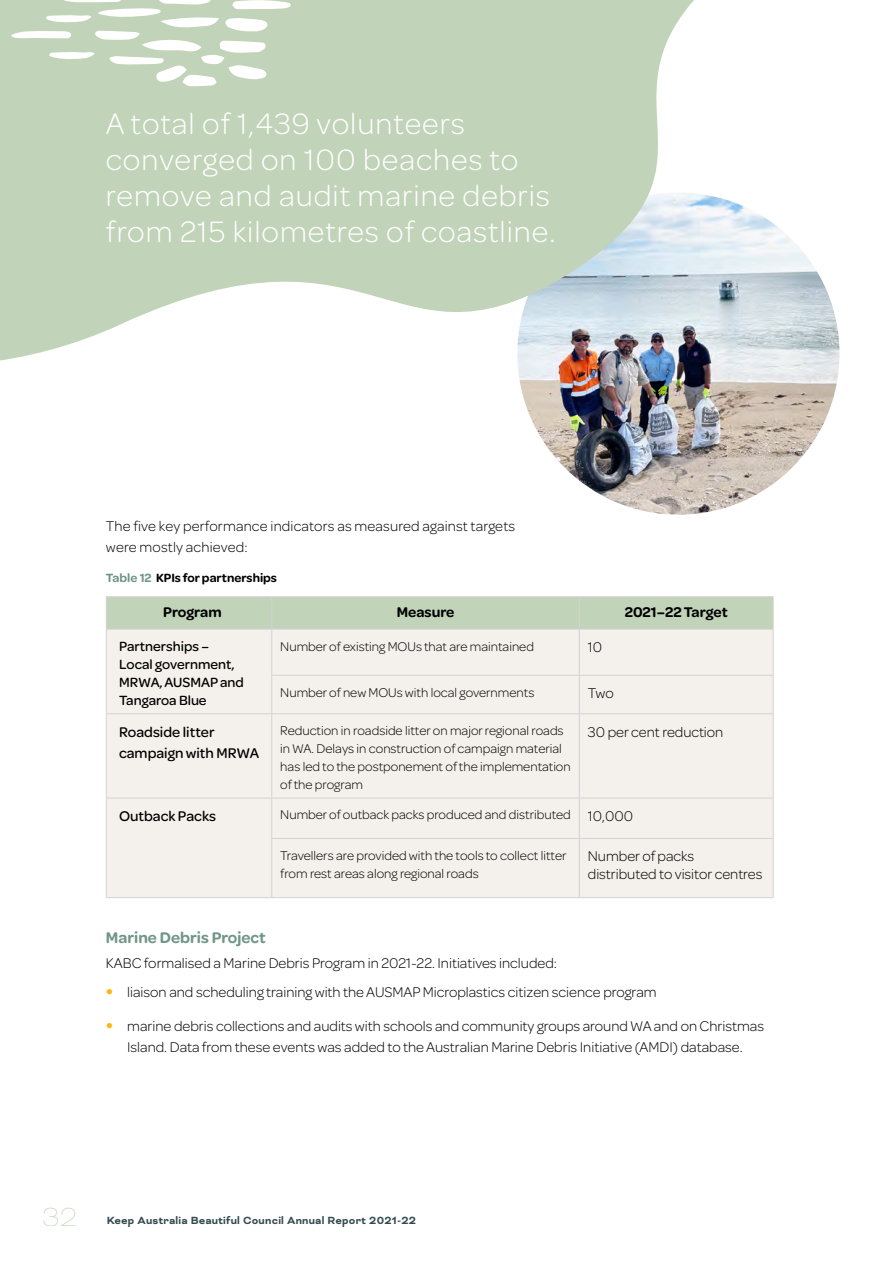
<style>
.page{position:relative;width:893px;height:1263px;background:#fff}
.page>*{position:absolute;margin:0;border:0;box-sizing:border-box;transform-origin:0 0}
.Diagram_heading{font:300 31.5px/36px "Omnes";letter-spacing:.03em;color:#fff}
.t1{font:100 30px "Bicyclette";color:#c1d3b8}
.Sub_sub{font:600 16.5px "Omnes";color:#709687}
.Text{font:300 15px/21px "Omnes";color:#000}
.Text-2{font:500 15px/21px "Omnes";color:#000}
.Text-3{font:600 15px "Omnes";color:#000}
.Text-4{font:500 14.25px/18px "Omnes";color:#000}
.Italic_9pt{font:300 13.5px/18px "Omnes";color:#000}
.Sub_sub-2{font:600 12.75px "Omnes";color:#000}
.t2{font:700 12px "Bicyclette";letter-spacing:.02em;color:#344a50}
.s1{color:#709687}
.s2{font-family:"Helvetica Neue LT Std";font-weight:100;font-stretch:condensed;color:#fdb913}
</style>
<div class="page">
<div style="left:107px;top:597px;width:666px;height:32px;background:#c1d3b8"></div>
<div style="left:107px;top:630px;width:666px;height:267px;background:#f4f0ec"></div>
<hr style="left:106px;top:596px;width:166px;height:1px;background:#d1d3d4">
<hr style="left:106px;top:597px;width:1px;height:32px;background:#d1d3d4">
<hr style="left:272px;top:596px;width:307px;height:1px;background:#d1d3d4">
<hr style="left:271px;top:597px;width:1px;height:32px;background:#d1d3d4">
<hr style="left:579px;top:596px;width:194px;height:1px;background:#d1d3d4">
<hr style="left:579px;top:597px;width:1px;height:32px;background:#d1d3d4">
<hr style="left:773px;top:597px;width:1px;height:32px;background:#d1d3d4">
<hr style="left:106px;top:629px;width:166px;height:1px;background:#d1d3d4">
<hr style="left:106px;top:629px;width:1px;height:46px;background:#d1d3d4">
<hr style="left:272px;top:629px;width:307px;height:1px;background:#d1d3d4">
<hr style="left:271px;top:629px;width:1px;height:46px;background:#d1d3d4">
<hr style="left:579px;top:629px;width:194px;height:1px;background:#d1d3d4">
<hr style="left:579px;top:629px;width:1px;height:46px;background:#d1d3d4">
<hr style="left:773px;top:629px;width:1px;height:46px;background:#d1d3d4">
<hr style="left:106px;top:675px;width:1px;height:38px;background:#d1d3d4">
<hr style="left:271px;top:675px;width:308px;height:1px;background:#d1d3d4">
<hr style="left:271px;top:676px;width:1px;height:37px;background:#d1d3d4">
<hr style="left:579px;top:675px;width:194px;height:1px;background:#d1d3d4">
<hr style="left:579px;top:676px;width:1px;height:37px;background:#d1d3d4">
<hr style="left:773px;top:676px;width:1px;height:37px;background:#d1d3d4">
<hr style="left:106px;top:713px;width:166px;height:1px;background:#d1d3d4">
<hr style="left:106px;top:714px;width:1px;height:84px;background:#d1d3d4">
<hr style="left:272px;top:713px;width:307px;height:1px;background:#d1d3d4">
<hr style="left:271px;top:714px;width:1px;height:84px;background:#d1d3d4">
<hr style="left:579px;top:713px;width:194px;height:1px;background:#d1d3d4">
<hr style="left:579px;top:714px;width:1px;height:84px;background:#d1d3d4">
<hr style="left:773px;top:714px;width:1px;height:84px;background:#d1d3d4">
<hr style="left:106px;top:798px;width:166px;height:1px;background:#d1d3d4">
<hr style="left:106px;top:798px;width:1px;height:40px;background:#d1d3d4">
<hr style="left:272px;top:798px;width:307px;height:1px;background:#d1d3d4">
<hr style="left:271px;top:798px;width:1px;height:40px;background:#d1d3d4">
<hr style="left:579px;top:798px;width:194px;height:1px;background:#d1d3d4">
<hr style="left:579px;top:798px;width:1px;height:40px;background:#d1d3d4">
<hr style="left:773px;top:798px;width:1px;height:40px;background:#d1d3d4">
<hr style="left:106px;top:838px;width:1px;height:59px;background:#d1d3d4">
<hr style="left:271px;top:838px;width:308px;height:1px;background:#d1d3d4">
<hr style="left:271px;top:839px;width:1px;height:58px;background:#d1d3d4">
<hr style="left:579px;top:838px;width:194px;height:1px;background:#d1d3d4">
<hr style="left:579px;top:839px;width:1px;height:58px;background:#d1d3d4">
<hr style="left:773px;top:839px;width:1px;height:58px;background:#d1d3d4">
<hr style="left:106px;top:897px;width:166px;height:1px;background:#d1d3d4">
<hr style="left:272px;top:897px;width:307px;height:1px;background:#d1d3d4">
<hr style="left:579px;top:897px;width:194px;height:1px;background:#d1d3d4">
<img style="left:517px;top:193px;width:322px;height:322px;border-radius:161px">
<svg style="left:0;top:0;width:840px;height:408px;fill:#c1d3b8"></svg>
<svg style="left:9px;top:0;width:282px;height:86px"></svg>
<p class="Diagram_heading" style="left:106px;top:104px;width:451px">A total of 1,439 volunteers converged on 100 beaches to remove and audit marine debris from 215 kilometres of coastline.</p>
<p class="Text" style="left:106px;top:515px;width:411px">The five key performance indicators as measured against targets were mostly achieved:</p>
<p class="Sub_sub-2" style="left:106px;top:569px;width:173px"><span class="s1">Table 12</span> KPIs for partnerships</p>
<p class="Text-3" style="left:163px;top:602px;width:60px">Program</p>
<p class="Text-3" style="left:397px;top:602px;width:59px">Measure</p>
<p class="Text-3" style="left:625px;top:602px;width:105px">2021–22 Target</p>
<p class="Text-4" style="left:119px;top:637px;width:126px">Partnerships –<br>Local government,<br>MRWA, AUSMAP and<br>Tangaroa Blue</p>
<p class="Italic_9pt" style="left:280px;top:636px;width:255px">Number of existing MOUs that are maintained</p>
<p class="Text" style="left:588px;top:636px;width:16px">10</p>
<p class="Italic_9pt" style="left:280px;top:682px;width:256px">Number of new MOUs with local governments</p>
<p class="Text" style="left:588px;top:682px;width:27px">Two</p>
<p class="Text-2" style="left:119px;top:720px;width:142px">Roadside litter campaign with MRWA</p>
<p class="Italic_9pt" style="left:280px;top:721px;width:292px">Reduction in roadside litter on major regional roads in WA. Delays in construction of campaign material has led to the postponement of the implementation of the program</p>
<p class="Text" style="left:588px;top:720px;width:137px">30 per cent reduction</p>
<p class="Text-2" style="left:119px;top:804px;width:98px">Outback Packs</p>
<p class="Italic_9pt" style="left:280px;top:805px;width:292px">Number of outback packs produced and distributed</p>
<p class="Text" style="left:588px;top:804px;width:47px">10,000</p>
<p class="Italic_9pt" style="left:280px;top:845px;width:288px">Travellers are provided with the tools to collect litter from rest areas along regional roads</p>
<p class="Text" style="left:588px;top:846px;width:176px;line-height:18px">Number of packs distributed to visitor centres</p>
<p class="Sub_sub" style="left:106px;top:925px;width:161px">Marine Debris Project</p>
<p class="Text" style="left:106px;top:951px;width:453px">KABC formalised a Marine Debris Program in 2021-22. Initiatives included:</p>
<p class="Text" style="left:106px;top:981px;width:552px"><span class="s2">•</span> liaison and scheduling training with the AUSMAP Microplastics citizen science program</p>
<p class="Text" style="left:106px;top:1015px;width:660px;text-align:center"><span class="s2">•</span> marine debris collections and audits with schools and community groups around WA and on Christmas<br>Island. Data from these events was added to the Australian Marine Debris Initiative (AMDI) database.</p>
<h2 class="t1" style="left:42px;top:1199px;width:37px">32</h2>
<p class="t2" style="left:106px;top:1213px;width:311px">Keep Australia Beautiful Council Annual Report 2021-22</p>
</div>
